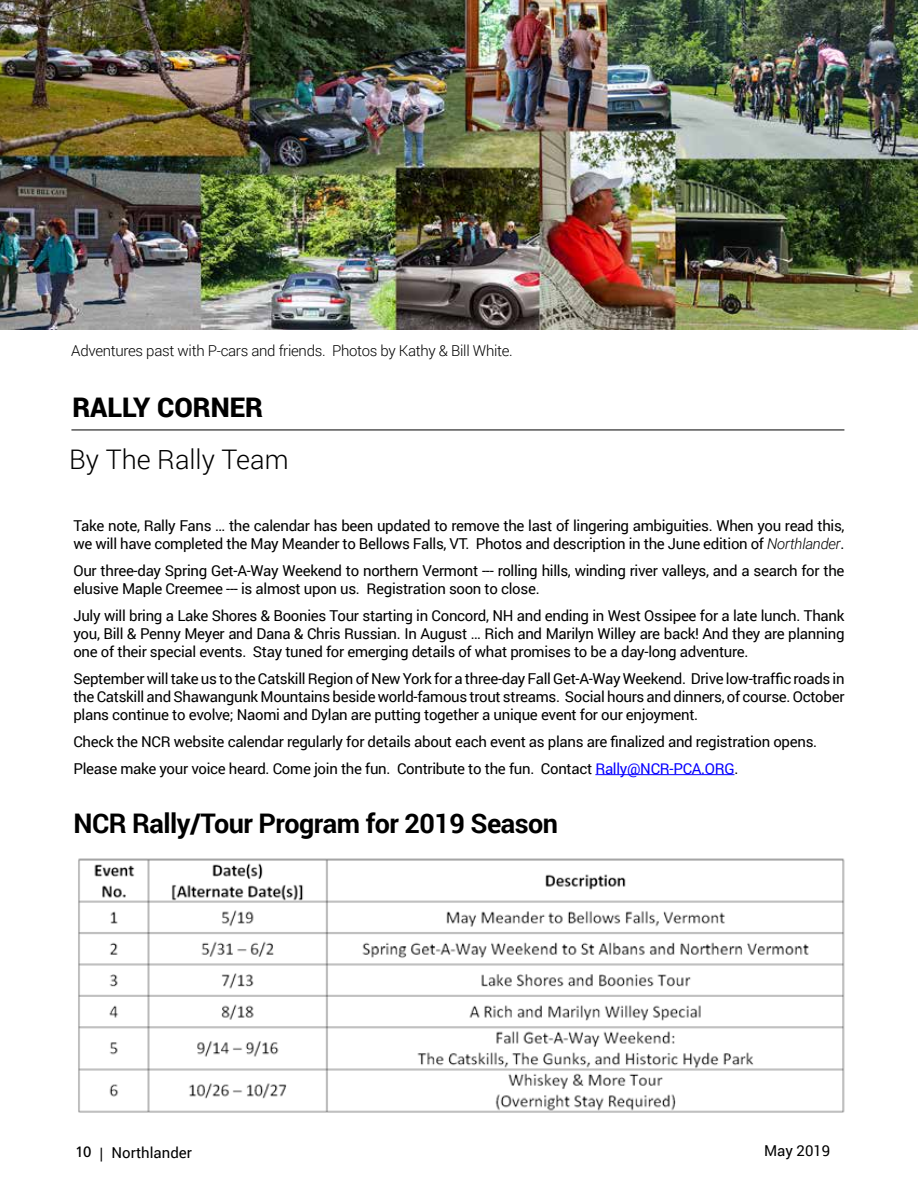
<style>
.page{position:relative;width:918px;height:1188px;background:#fff}
.page>*{position:absolute;margin:0;border:0;box-sizing:border-box;transform-origin:0 0}
.t1{font:700 27px "Roboto";letter-spacing:-.02em;color:#000}
.t2{font:300 27px "Roboto";color:#000}
.t3{font:900 27px "Roboto";color:#000}
.t4{font:15px/18px "Roboto";letter-spacing:-.02em;color:#000}
.t5{font:300 15px "Roboto";letter-spacing:-.02em;color:#000}
.t6{font:15px "Roboto";color:#000}
.s1{font-weight:300;font-style:italic}
.s2{color:#0700ff}
.s3{font-family:"Frutiger LT Std"}
.s4{font-family:"Gill Sans"}
</style>
<div class="page">
<hr style="left:71px;top:430px;width:773px;height:1px;background:#000">
<hr style="left:595px;top:774px;width:139px;height:1px;background:#0700ff">
<img style="left:0;top:0;width:918px;height:330px">
<img style="left:78px;top:858px;width:767px;height:255px">
<p class="t5" style="left:71px;top:340px;width:443px">Adventures past with P-cars and friends. Photos by Kathy &amp; Bill White.</p>
<h1 class="t3" style="left:73px;top:388px;width:192px">RALLY CORNER</h1>
<h1 class="t2" style="left:69px;top:440px;width:221px">By The Rally Team</h1>
<p class="t4" style="left:73px;top:516px;width:773px">Take note, Rally Fans … the calendar has been updated to remove the last of lingering ambiguities. When you read this, we will have completed the May Meander to Bellows Falls, VT. Photos and description in the June edition of <span class="s1">Northlander</span>.</p>
<p class="t4" style="left:73px;top:561px;width:773px">Our three-day Spring Get-A-Way Weekend to northern Vermont --- rolling hills, winding river valleys, and a search for the elusive Maple Creemee --- is almost upon us. Registration soon to close.</p>
<p class="t4" style="left:73px;top:606px;width:773px;text-align:justify">July will bring a Lake Shores &amp; Boonies Tour starting in Concord, NH and ending in West Ossipee for a late lunch. Thank you, Bill &amp; Penny Meyer and Dana &amp; Chris Russian. In August … Rich and Marilyn Willey are back! And they are planning one of their special events. Stay tuned for emerging details of what promises to be a day-long adventure.</p>
<p class="t4" style="left:73px;top:669px;width:773px;text-align:justify">September will take us to the Catskill Region of New York for a three-day Fall Get-A-Way Weekend. Drive low-traffic roads in the Catskill and Shawangunk Mountains beside world-famous trout streams. Social hours and dinners, of course. October plans continue to evolve; Naomi and Dylan are putting together a unique event for our enjoyment.</p>
<p class="t4" style="left:73px;top:727px;width:745px;line-height:27px">Check the NCR website calendar regularly for details about each event as plans are finalized and registration opens.<br>Please make your voice heard. Come join the fun. Contribute to the fun. Contact <span class="s2">Rally@NCR-PCA.ORG</span>.</p>
<h1 class="t1" style="left:73px;top:804px;width:486px">NCR Rally/Tour Program for 2019 Season</h1>
<p class="t6" style="left:75px;top:1142px;width:118px"><span class="s3">10</span> <span class="s4">|</span> Northlander</p>
<p class="t4" style="left:764px;top:1141px;width:68px">May 2019</p>
</div>
